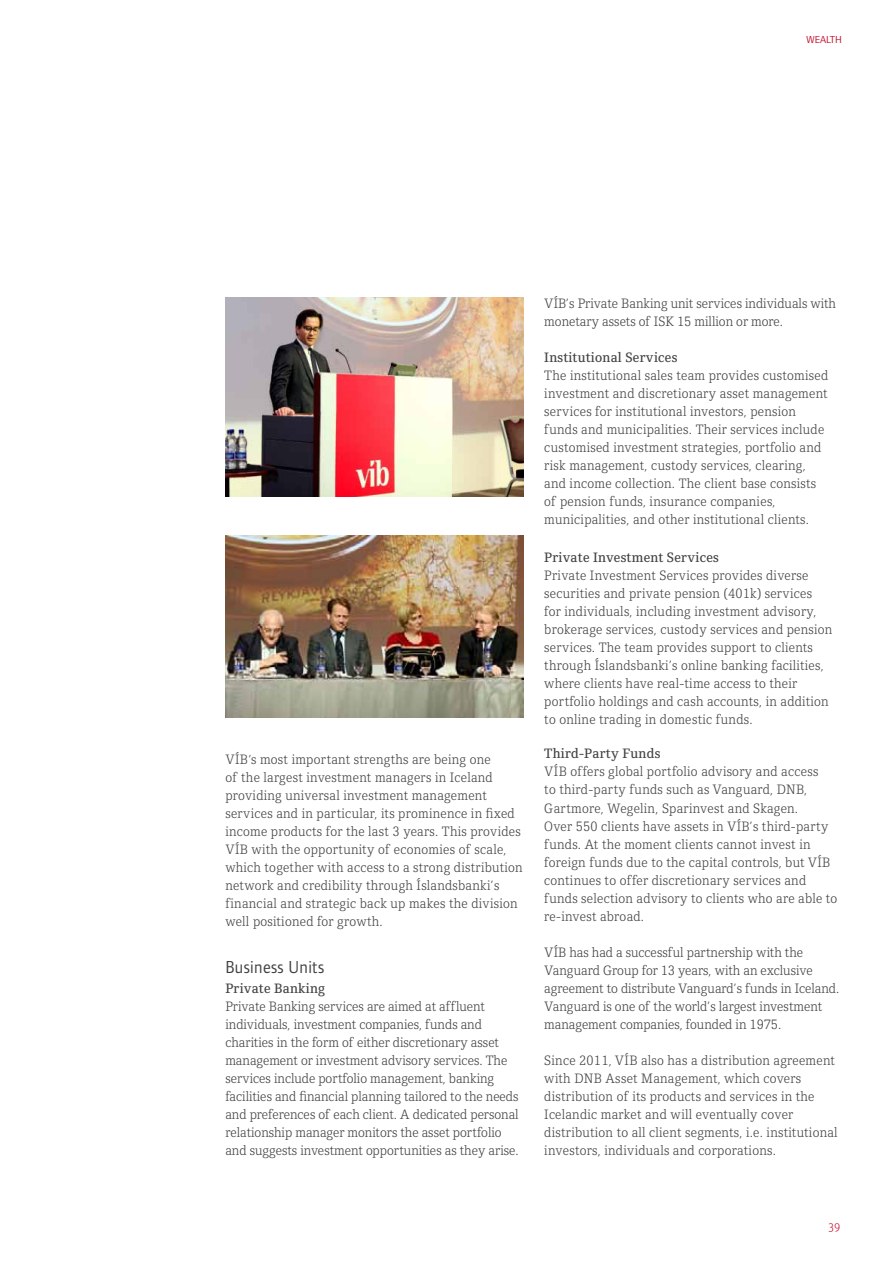
<style>
.page{position:relative;width:893px;height:1263px;background:#fff}
.page>*{position:absolute;margin:0;border:0;box-sizing:border-box;transform-origin:0 0}
.t1{font:18px "Foundry Form Sans";letter-spacing:.02em;color:#414042;scale:.93 1}
.t2{font:300 14.1px/18px "Foundry Origin";letter-spacing:.02em;color:#414042;scale:.93 1}
.t3{font:300 14.1px/18px "Foundry Origin";color:#414042;scale:.93 1}
.t4{font:300 12px "Unit";color:#c4122f;scale:.93 1}
.t5{font:10.5px "Foundry Form Sans";color:#c4122f}
.s1{font-weight:500}
</style>
<div class="page">
<img style="left:225px;top:536px;width:298px;height:181px">
<img style="left:225px;top:298px;width:298px;height:198px">
<p class="t5" style="left:806px;top:34px;width:15px">Wealth</p>
<p class="t2" style="left:225px;top:750px;width:321px">VÍB‘s most important strengths are being one<br>of the largest investment managers in Iceland providing universal investment management services and in particular, its prominence in fixed income products for the last 3 years. This provides VÍB with the opportunity of economies of scale, which together with access to a strong distribution network and credibility through Íslandsbanki’s financial and strategic back up makes the division well positioned for growth.</p>
<p class="t1" style="left:225px;top:956px;width:108px">Business Units</p>
<p class="t3" style="left:225px;top:979px;width:317px"><span class="s1">Private Banking<br></span>Private Banking services are aimed at affluent individuals, investment companies, funds and charities in the form of either discretionary asset management or investment advisory services. The services include portfolio management, banking facilities and financial planning tailored to the needs and preferences of each client. A dedicated personal relationship manager monitors the asset portfolio and suggests investment opportunities as they arise.</p>
<p class="t3" style="left:544px;top:294px;width:315px">VÍB’s Private Banking unit services individuals with monetary assets of ISK 15 million or more.</p>
<p class="t2" style="left:544px;top:348px;width:307px"><span class="s1">Institutional Services<br></span>The institutional sales team provides customised investment and discretionary asset management services for institutional investors, pension funds and municipalities. Their services include customised investment strategies, portfolio and risk management, custody services, clearing, and income collection. The client base consists of pension funds, insurance companies, municipalities, and other institutional clients.</p>
<p class="t2" style="left:544px;top:548px;width:311px"><span class="s1">Private Investment Services<br></span>Private Investment Services provides diverse securities and private pension (401k) services<br>for individuals, including investment advisory, brokerage services, custody services and pension services. The team provides support to clients through Íslandsbanki’s online banking facilities, where clients have real-time access to their portfolio holdings and cash accounts, in addition to online trading in domestic funds.</p>
<p class="t2" style="left:544px;top:745px;width:317px"><span class="s1">Third-Party Funds<br></span>VÍB offers global portfolio advisory and access<br>to third-party funds such as Vanguard, DNB, Gartmore, Wegelin, Sparinvest and Skagen.<br>Over 550 clients have assets in VÍB’s third-party funds. At the moment clients cannot invest in foreign funds due to the capital controls, but VÍB continues to offer discretionary services and funds selection advisory to clients who are able to re-invest abroad.</p>
<p class="t3" style="left:544px;top:943px;width:319px">VÍB has had a successful partnership with the Vanguard Group for 13 years, with an exclusive agreement to distribute Vanguard’s funds in Iceland.<br>Vanguard is one of the world’s largest investment management companies, founded in 1975.</p>
<p class="t2" style="left:544px;top:1051px;width:317px">Since 2011, VÍB also has a distribution agreement with DNB Asset Management, which covers distribution of its products and services in the Icelandic market and will eventually cover distribution to all client segments, i.e. institutional investors, individuals and corporations.</p>
<p class="t4" style="left:829px;top:1219px;width:14px">39</p>
</div>
